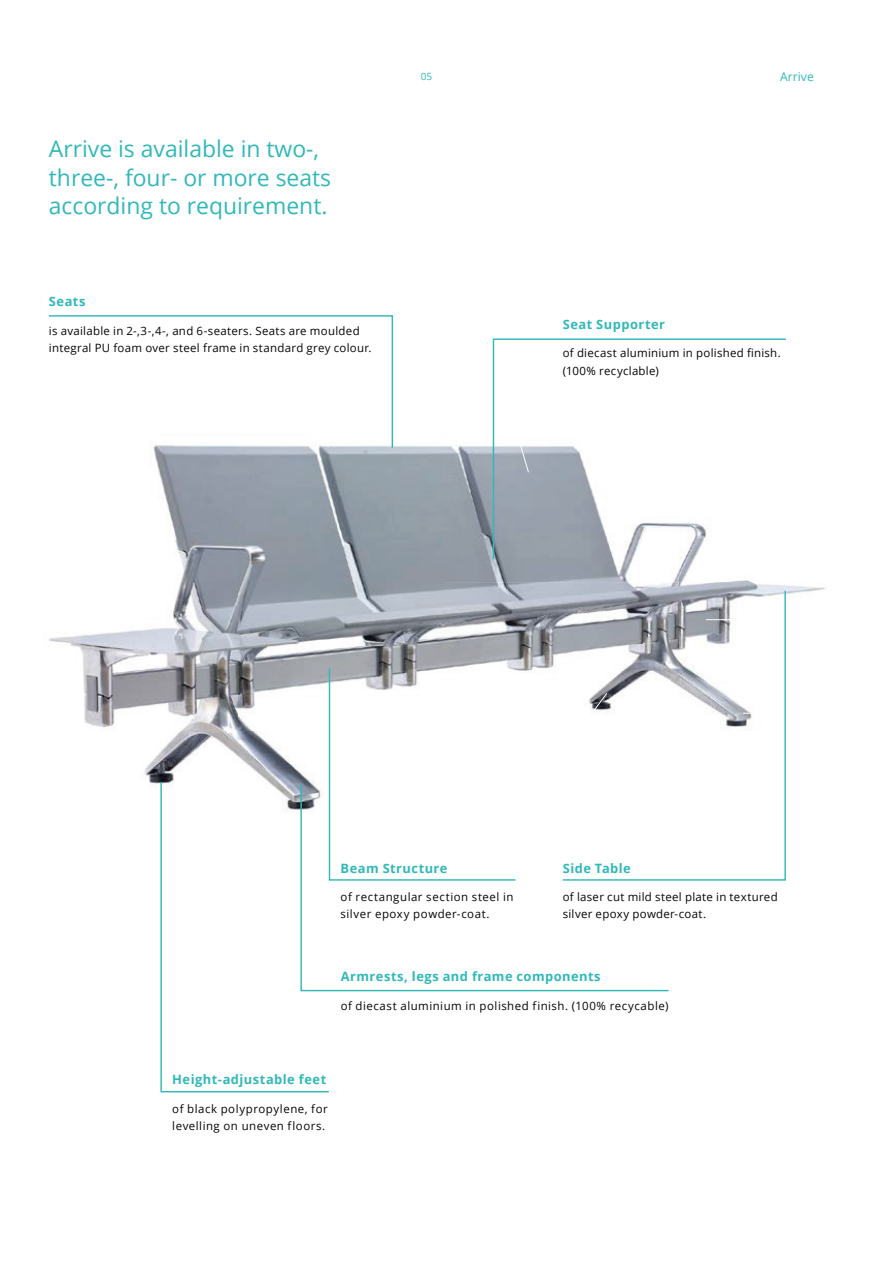
<style>
.page{position:relative;width:893px;height:1263px;background:#fff}
.page>*{position:absolute;margin:0;border:0;box-sizing:border-box;transform-origin:0 0}
.t1{font:22.95px/28.7px "Open Sans";color:#31b8b9}
.t2{font:700 12.9px "Open Sans";letter-spacing:.035em;color:#31b8b9}
.t3{font:12.15px "Open Sans";color:#31b8b9}
.t4{font:11.4px/17.1px "Open Sans";letter-spacing:.03em;color:#040503}
.t5{font:10.05px "Open Sans";color:#31b8b9}
</style>
<div class="page">
<img style="left:49px;top:445px;width:777px;height:343px">
<svg style="left:492px;top:338px;width:295px;height:223px"></svg>
<svg style="left:48px;top:315px;width:346px;height:134px"></svg>
<svg style="left:561px;top:589px;width:226px;height:292px"></svg>
<svg style="left:160px;top:781px;width:169px;height:312px"></svg>
<svg style="left:328px;top:667px;width:189px;height:116px"></svg>
<svg style="left:300px;top:783px;width:370px;height:209px"></svg>
<h1 class="t1" style="left:49px;top:134px;width:284px">Arrive is available in two-, three-, four- or more seats according to requirement.</h1>
<p class="t2" style="left:49px;top:292px;width:38px">Seats</p>
<p class="t4" style="left:49px;top:321px;width:324px">is available in 2-,3-,4-, and 6-seaters. Seats are moulded integral PU foam over steel frame in standard grey colour.</p>
<p class="t5" style="left:421px;top:70px;width:13px">05</p>
<p class="t3" style="left:780px;top:68px;width:35px">Arrive</p>
<p class="t2" style="left:563px;top:315px;width:104px">Seat Supporter</p>
<p class="t4" style="left:563px;top:344px;width:219px">of diecast aluminium in polished finish. (100% recyclable)</p>
<p class="t2" style="left:341px;top:859px;width:108px">Beam Structure</p>
<p class="t4" style="left:341px;top:888px;width:174px">of rectangular section steel in silver epoxy powder-coat.</p>
<p class="t2" style="left:563px;top:859px;width:70px">Side Table</p>
<p class="t4" style="left:563px;top:888px;width:216px">of laser cut mild steel plate in textured silver epoxy powder-coat.</p>
<p class="t2" style="left:341px;top:967px;width:261px">Armrests, legs and frame components</p>
<p class="t4" style="left:341px;top:997px;width:329px">of diecast aluminium in polished finish. (100% recycable)</p>
<p class="t2" style="left:172px;top:1071px;width:155px">Height-adjustable feet</p>
<p class="t4" style="left:172px;top:1100px;width:157px">of black polypropylene, for levelling on uneven floors.</p>
</div>
